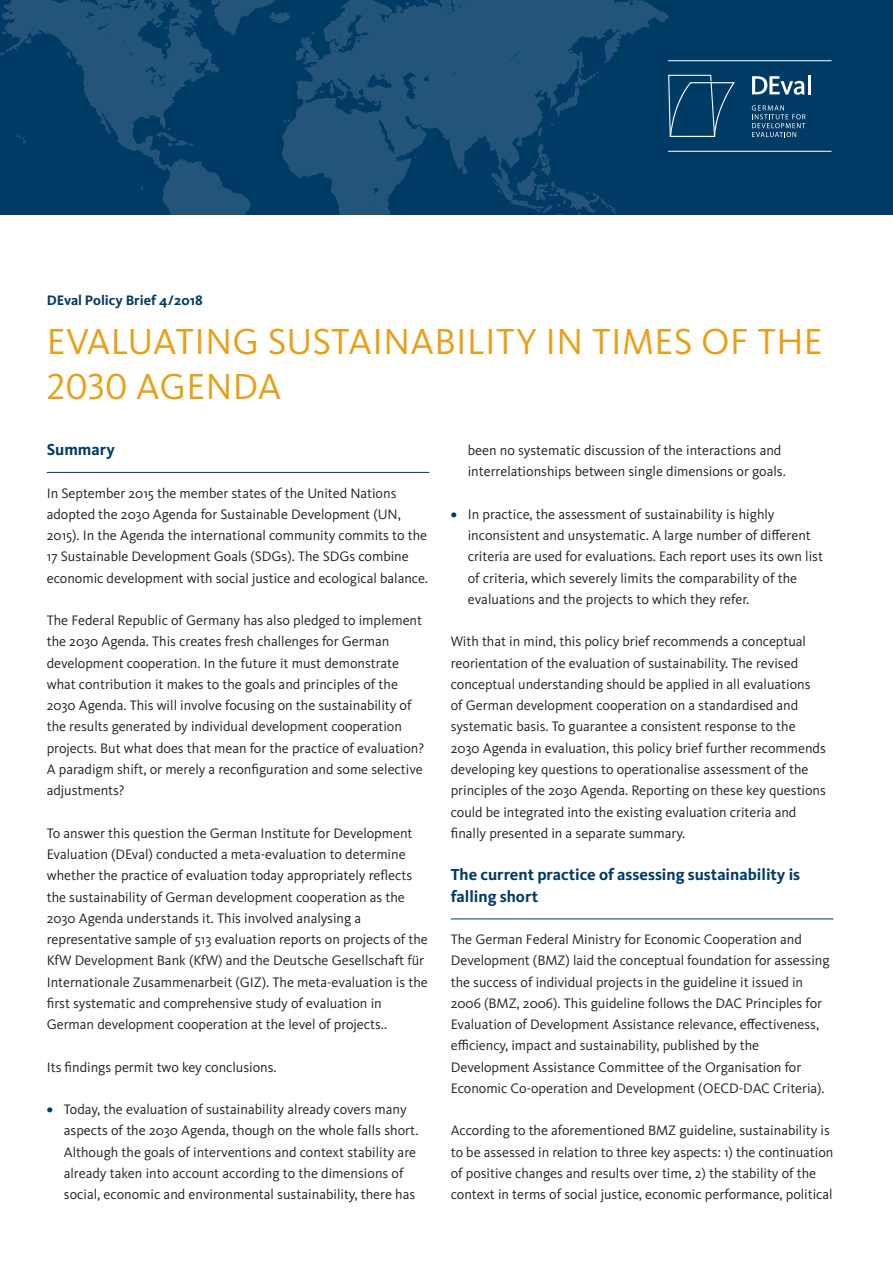
<style>
.page{position:relative;width:893px;height:1263px;background:#fff}
.page>*{position:absolute;margin:0;border:0;box-sizing:border-box;transform-origin:0 0}
.t1{font:37.5px/45px "Kievit OT";letter-spacing:.01em;color:#e89f16}
.t2{font:700 16.5px/21.3px "Kievit OT";color:#003b65}
.t3{font:14.25px/21.3px "Kievit OT";color:#231f20}
.t4{font:700 14.25px "Kievit OT";color:#003b65}
.s1{font-weight:700;color:#003b65}
</style>
<div class="page">
<div style="left:0;top:0;width:893px;height:215px;background:#003b65"></div>
<hr style="left:47px;top:472px;width:382px;height:1px;background:#003b65">
<hr style="left:451px;top:918px;width:382px;height:1px;background:#003b65">
<svg style="left:752px;top:76px;width:53px;height:19px"></svg>
<hr style="left:808px;top:75px;width:3px;height:19px;background:#fff">
<svg style="left:0;top:0;width:735px;height:215px"></svg>
<hr style="left:668px;top:151px;width:163px;height:1px;background:#fff">
<hr style="left:668px;top:60px;width:163px;height:1px;background:#fff">
<svg style="left:752px;top:105px;width:53px;height:32px"></svg>
<p class="t4" style="left:47px;top:292px;width:157px">DEval Policy Brief 4/2018</p>
<h1 class="t1" style="left:47px;top:319px;width:777px">EVALUATING SUSTAINABILITY IN TIMES OF THE<br>2030 AGENDA</h1>
<p class="t2" style="left:47px;top:439px;width:70px">Summary</p>
<p class="t3" style="left:47px;top:482px;width:383px">In September 2015 the member states of the United Nations adopted the 2030 Agenda for Sustainable Development (UN, 2015). In the Agenda the international community commits to the 17 Sustainable Development Goals (SDGs). The SDGs combine economic development with social justice and ecological balance.</p>
<p class="t3" style="left:47px;top:610px;width:379px">The Federal Republic of Germany has also pledged to implement the 2030 Agenda. This creates fresh challenges for German development cooperation. In the future it must demonstrate what contribution it makes to the goals and principles of the 2030 Agenda. This will involve focusing on the sustainability of the results generated by individual development cooperation projects. But what does that mean for the practice of evaluation?<br>A paradigm shift, or merely a reconfiguration and some selective adjustments?</p>
<p class="t3" style="left:47px;top:822px;width:383px">To answer this question the German Institute for Development Evaluation (DEval) conducted a meta-evaluation to determine whether the practice of evaluation today appropriately reflects the sustainability of German development cooperation as the 2030 Agenda understands it. This involved analysing a representative sample of 513 evaluation reports on projects of the KfW Development Bank (KfW) and the Deutsche Gesellschaft für Internationale Zusammenarbeit (GIZ). The meta-evaluation is the first systematic and comprehensive study of evaluation in German development cooperation at the level of projects..</p>
<p class="t3" style="left:47px;top:1056px;width:231px">Its findings permit two key conclusions.</p>
<p class="t3" style="left:64px;top:1099px;width:356px;text-indent:-17px"><span class="s1">•</span> Today, the evaluation of sustainability already covers many aspects of the 2030 Agenda, though on the whole falls short.<br>Although the goals of interventions and context stability are already taken into account according to the dimensions of social, economic and environmental sustainability, there has</p>
<p class="t3" style="left:468px;top:440px;width:320px">been no systematic discussion of the interactions and interrelationships between single dimensions or goals.</p>
<p class="t3" style="left:468px;top:504px;width:357px;text-indent:-17px"><span class="s1">•</span> In practice, the assessment of sustainability is highly inconsistent and unsystematic. A large number of different criteria are used for evaluations. Each report uses its own list of criteria, which severely limits the comparability of the evaluations and the projects to which they refer.</p>
<p class="t3" style="left:451px;top:631px;width:377px">With that in mind, this policy brief recommends a conceptual reorientation of the evaluation of sustainability. The revised conceptual understanding should be applied in all evaluations of German development cooperation on a standardised and systematic basis. To guarantee a consistent response to the 2030 Agenda in evaluation, this policy brief further recommends developing key questions to operationalise assessment of the principles of the 2030 Agenda. Reporting on these key questions could be integrated into the existing evaluation criteria and finally presented in a separate summary.</p>
<p class="t2" style="left:451px;top:864px;width:351px">The current practice of assessing sustainability is falling short</p>
<p class="t3" style="left:451px;top:929px;width:380px">The German Federal Ministry for Economic Cooperation and Development (BMZ) laid the conceptual foundation for assessing the success of individual projects in the guideline it issued in 2006 (BMZ, 2006). This guideline follows the DAC Principles for Evaluation of Development Assistance relevance, effectiveness, efficiency, impact and sustainability, published by the Development Assistance Committee of the Organisation for Economic Co-operation and Development (OECD-DAC Criteria).</p>
<p class="t3" style="left:451px;top:1120px;width:384px">According to the aforementioned BMZ guideline, sustainability is to be assessed in relation to three key aspects: 1) the continuation of positive changes and results over time, 2) the stability of the context in terms of social justice, economic performance, political</p>
</div>
